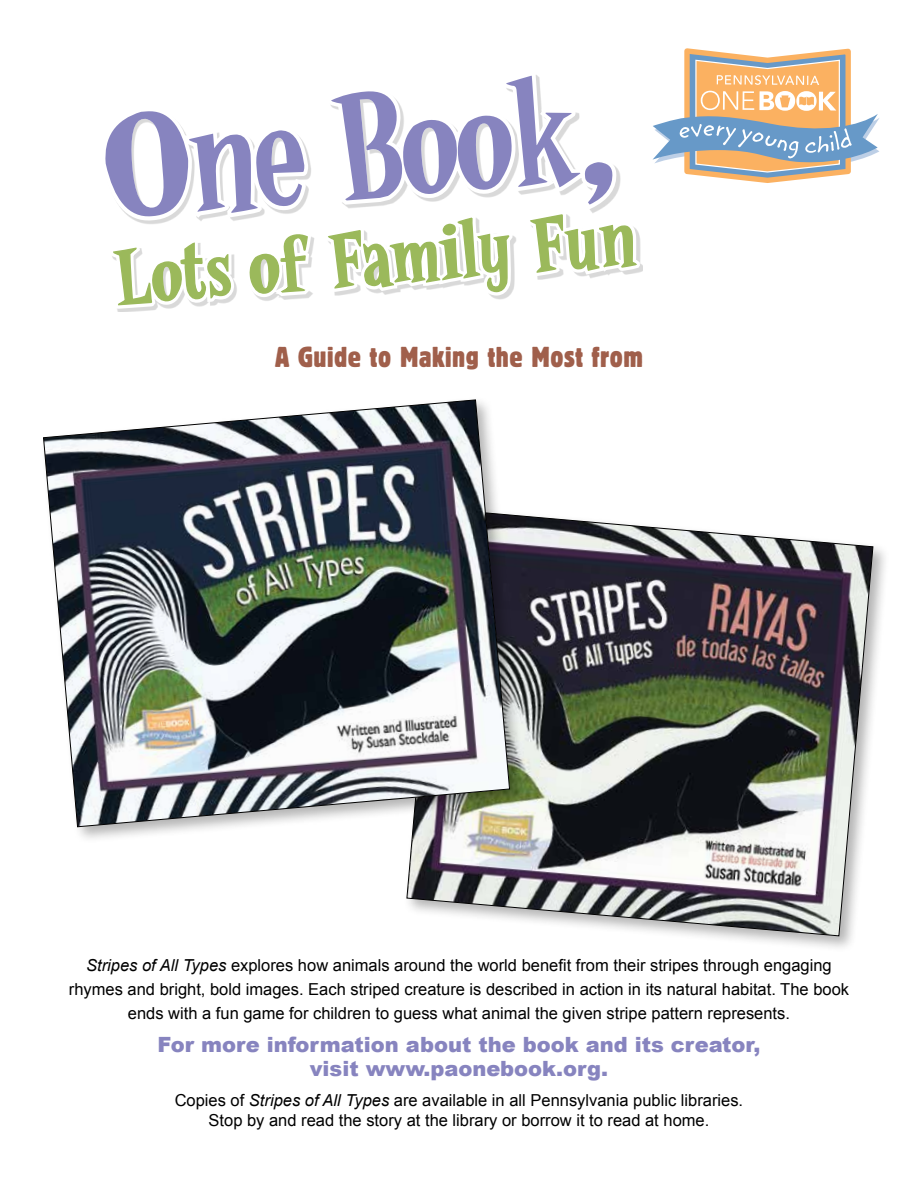
<style>
.page{position:relative;width:918px;height:1188px;background:#fff}
.page>*{position:absolute;margin:0;border:0;box-sizing:border-box;transform-origin:0 0}
.t1{font:condensed 28.5px "Block BE";letter-spacing:.02em;color:#a05f4b}
.t2{font:900 21px/24px "Arial";color:#8784bf;text-align:center}
.t3{font:16.5px/24px "Arial";color:#000;text-align:center}
.s1{font-style:italic}
</style>
<div class="page">
<svg style="left:112px;top:165px;width:525px;height:147px"></svg>
<svg style="left:105px;top:76px;width:508px;height:142px"></svg>
<svg style="left:652px;top:48px;width:227px;height:135px"></svg>
<div style="left:403px;top:505px;width:487px;height:448px;background:#000;opacity:.3"></div>
<svg style="left:406px;top:508px;width:468px;height:429px"></svg>
<div style="left:40px;top:396px;width:487px;height:448px;background:#000;opacity:.3"></div>
<img style="left:43px;top:399px;width:467px;height:428px">
<h1 class="t1" style="left:275px;top:341px;width:369px">A Guide to Making the Most from</h1>
<p class="t3" style="left:69px;top:953px;width:782px"><span class="s1">Stripes of All Types</span> explores how animals around the world benefit from their stripes through engaging rhymes and bright, bold images. Each striped creature is described in action in its natural habitat. The book ends with a fun game for children to guess what animal the given stripe pattern represents.</p>
<p class="t2" style="left:157px;top:1033px;width:605px">For more information about the book and its creator, visit www.paonebook.org.</p>
<p class="t3" style="left:175px;top:1090px;width:570px;line-height:19.8px">Copies of <span class="s1">Stripes of All Types</span> are available in all Pennsylvania public libraries.<br>Stop by and read the story at the library or borrow it to read at home.</p>
</div>
